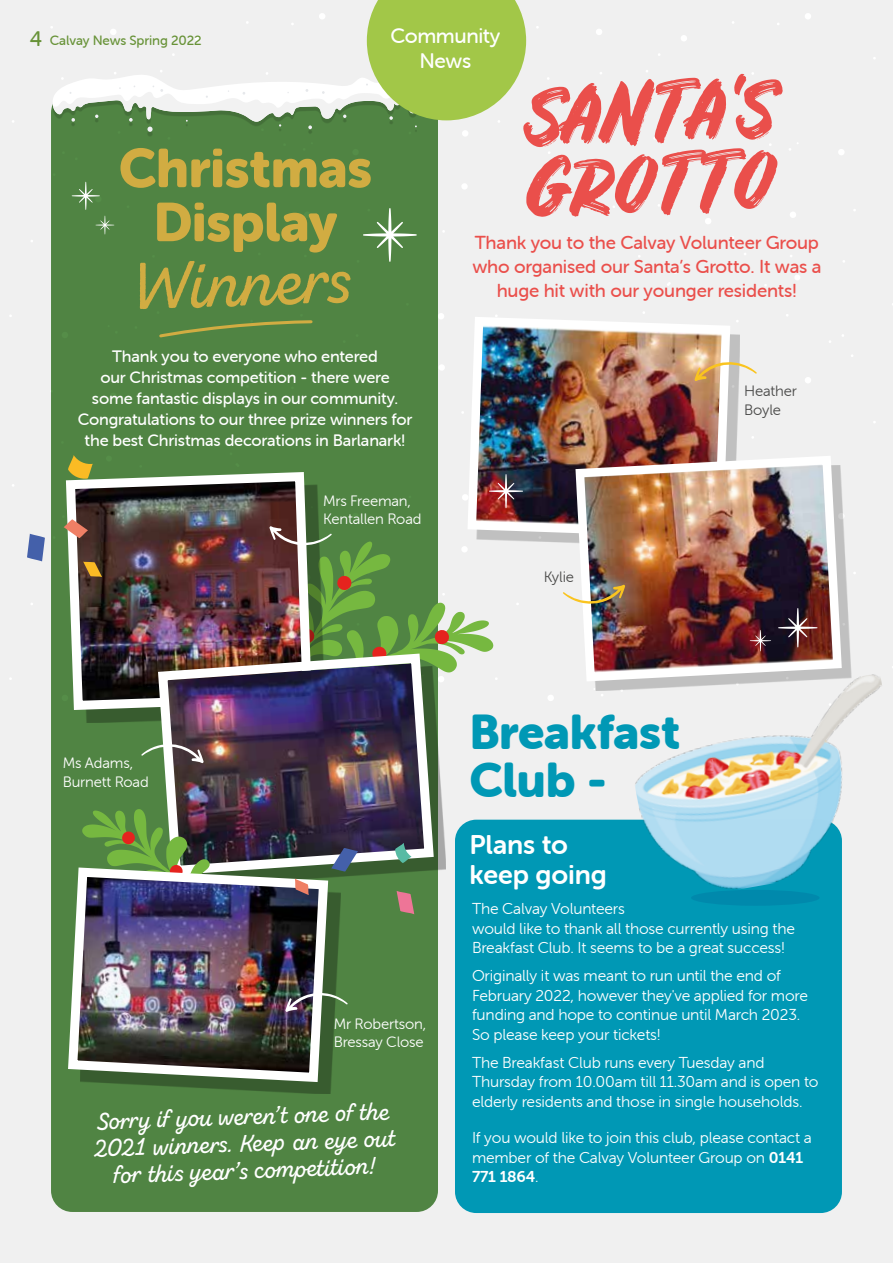
<style>
.page{position:relative;width:893px;height:1263px;background:#f0f0f0}
.page>*{position:absolute;margin:0;border:0;box-sizing:border-box;transform-origin:0 0}
.t1{font:75px/72px "Rustico";color:#ea4f4b}
.t2{font:66px "Zing Script Rust SB Demo Base";color:#d1ac42}
.t3{font:54px/54px "Museo Sans Rounded 900";letter-spacing:-.005em;color:#d1ac42;text-align:center}
.t4{font:48px/48px "Museo Sans Rounded 900";letter-spacing:-.005em;color:#0098b5}
.t5{font:27px/30px "Museo Sans Rounded 700";letter-spacing:-.005em;color:#fff}
.t6{font:24px/27px "Zing Script Rust SB Demo Base";color:#fff;text-align:center}
.t7{font:21px/25.5px "Museo Sans Rounded 500";letter-spacing:-.02em;color:#fff;text-align:center}
.t8{font:18.75px/24px "Museo Sans Rounded 500";letter-spacing:-.01em;color:#ea4f4b;text-align:center}
.t9{font:16.5px/21px "Museo Sans Rounded 500";letter-spacing:-.01em;color:#fff;text-align:center}
.t10{font:15.75px/19.5px "Museo Sans Rounded 300";letter-spacing:-.01em;color:#fff}
.t11{font:15.75px "Museo Sans Rounded 700";letter-spacing:-.01em;color:#fff}
.t12{font:15px/18.8px "Museo Sans Rounded 300";letter-spacing:-.01em;color:#fff}
.t13{font:15px/18.8px "Museo Sans Rounded 300";letter-spacing:-.01em;color:#4a4a49}
.t14{font:13.5px "Museo Sans Rounded 500";letter-spacing:-.01em;color:#679237}
.s1{font-size:21px}
.s2{font-family:"Museo Sans Rounded 700"}
.s3{font-family:"Museo Sans Rounded 300"}
</style>
<div class="page">
<svg style="left:319px;top:13px;width:6px;height:6px"></svg>
<svg style="left:195px;top:35px;width:6px;height:6px"></svg>
<svg style="left:110px;top:29px;width:6px;height:6px"></svg>
<svg style="left:592px;top:92px;width:5px;height:5px"></svg>
<svg style="left:805px;top:13px;width:6px;height:6px"></svg>
<svg style="left:681px;top:35px;width:6px;height:6px"></svg>
<svg style="left:596px;top:29px;width:6px;height:6px"></svg>
<svg style="left:838px;top:149px;width:6px;height:6px"></svg>
<svg style="left:439px;top:365px;width:6px;height:5px"></svg>
<svg style="left:805px;top:377px;width:6px;height:6px"></svg>
<svg style="left:462px;top:183px;width:5px;height:6px"></svg>
<svg style="left:795px;top:275px;width:5px;height:5px"></svg>
<svg style="left:581px;top:196px;width:6px;height:6px"></svg>
<svg style="left:705px;top:218px;width:6px;height:6px"></svg>
<svg style="left:790px;top:212px;width:6px;height:6px"></svg>
<svg style="left:438px;top:313px;width:6px;height:6px"></svg>
<svg style="left:548px;top:695px;width:6px;height:6px"></svg>
<div style="left:51px;top:91px;width:387px;height:1121px;background:#508443;border-radius:21px"></div>
<div style="left:455px;top:820px;width:387px;height:393px;background:#0098b5;border-radius:21px"></div>
<svg style="left:363px;top:208px;width:54px;height:54px"></svg>
<svg style="left:159px;top:320px;width:154px;height:18px"></svg>
<img style="left:66px;top:472px;width:250px;height:243px">
<div style="left:170px;top:666px;width:276px;height:221px;background:#000;opacity:.3"></div>
<img style="left:153px;top:649px;width:286px;height:231px">
<svg style="left:51px;top:70px;width:315px;height:66px"></svg>
<svg style="left:141px;top:739px;width:63px;height:24px"></svg>
<svg style="left:269px;top:526px;width:228px;height:163px"></svg>
<svg style="left:82px;top:809px;width:128px;height:54px"></svg>
<div style="left:122px;top:831px;width:13px;height:13px;background:#e5231e;border-radius:50%"></div>
<div style="left:80px;top:879px;width:260px;height:215px;background:#000;opacity:.3"></div>
<img style="left:68px;top:863px;width:265px;height:224px">
<svg style="left:285px;top:988px;width:63px;height:24px"></svg>
<svg style="left:72px;top:182px;width:28px;height:28px"></svg>
<svg style="left:96px;top:216px;width:18px;height:18px"></svg>
<img style="left:463px;top:312px;width:272px;height:231px">
<div style="left:585px;top:465px;width:266px;height:226px;background:#000;opacity:.2"></div>
<img style="left:571px;top:451px;width:275px;height:235px">
<div style="left:691px;top:890px;width:129px;height:16px;background:#0089ac;border-radius:50%"></div>
<img style="left:623px;top:673px;width:259px;height:230px">
<svg style="left:366px;top:0;width:160px;height:136px"></svg>
<svg style="left:778px;top:608px;width:39px;height:39px;background:#55353c"></svg>
<svg style="left:750px;top:630px;width:21px;height:21px"></svg>
<svg style="left:489px;top:474px;width:34px;height:34px"></svg>
<svg style="left:397px;top:891px;width:17px;height:23px"></svg>
<svg style="left:331px;top:848px;width:27px;height:24px"></svg>
<svg style="left:395px;top:843px;width:16px;height:20px"></svg>
<svg style="left:295px;top:879px;width:14px;height:16px"></svg>
<svg style="left:27px;top:534px;width:18px;height:27px"></svg>
<svg style="left:68px;top:455px;width:25px;height:24px"></svg>
<svg style="left:83px;top:558px;width:19px;height:19px"></svg>
<svg style="left:63px;top:515px;width:25px;height:24px"></svg>
<svg style="left:694px;top:357px;width:63px;height:31px"></svg>
<svg style="left:563px;top:584px;width:62px;height:24px"></svg>
<p class="t14" style="left:30px;top:33px;width:173px"><span class="s1">4</span> Calvay News Spring 2022</p>
<h3 class="t3" style="left:119px;top:142px;width:255px">Christmas<br>Display</h3>
<h2 class="t2" style="left:129px;top:246px;width:220px;rotate:-2deg">Winners</h2>
<h3 class="t7" style="left:391px;top:23px;width:111px">Community<br>News</h3>
<h1 class="t1" style="left:522px;top:80px;width:254px;rotate:-2deg">SANTA'S<br>GROTTO</h1>
<p class="t8" style="left:472px;top:231px;width:351px">Thank you to the Calvay Volunteer Group who organised our Santa’s Grotto. It was a huge hit with our younger residents!</p>
<p class="t9" style="left:78px;top:346px;width:336px">Thank you to everyone who entered<br>our Christmas competition - there were<br>some fantastic displays in our community.<br>Congratulations to our three prize winners for the best Christmas decorations in Barlanark!</p>
<p class="t12" style="left:323px;top:491px;width:100px">Mrs Freeman,<br>Kentallen Road</p>
<p class="t13" style="left:544px;top:568px;width:32px">Kylie</p>
<p class="t13" style="left:744px;top:382px;width:54px">Heather<br>Boyle</p>
<p class="t12" style="left:63px;top:754px;width:88px">Ms Adams,<br>Burnett Road</p>
<p class="t12" style="left:334px;top:1014px;width:94px">Mr Robertson,<br>Bressay Close</p>
<h3 class="t6" style="left:92px;top:1108px;width:304px;rotate:-2deg">Sorry if you weren’t one of the<br>2021 winners. Keep an eye out for this year’s competition!</h3>
<h3 class="t4" style="left:469px;top:709px;width:212px">Breakfast<br>Club -</h3>
<h3 class="t5" style="left:469px;top:829px;width:139px">Plans to keep going</h3>
<p class="t10" style="left:472px;top:899px;width:325px">The Calvay Volunteers<br>would like to thank all those currently using the<br>Breakfast Club. It seems to be a great success!</p>
<p class="t10" style="left:472px;top:966px;width:338px">Originally it was meant to run until the end of February 2022, however they've applied for more funding and hope to continue until March 2023.<br>So please keep your tickets!</p>
<p class="t10" style="left:472px;top:1053px;width:348px">The Breakfast Club runs every Tuesday and<br>Thursday from 10.00am till 11.30am and is open to elderly residents and those in single households.</p>
<p class="t10" style="left:472px;top:1128px;width:341px">If you would like to join this club, please contact a member of the Calvay Volunteer Group on <span class="s2">0141</span></p>
<p class="t11" style="left:472px;top:1168px;width:68px">771 1864<span class="s3">.</span></p>
</div>
